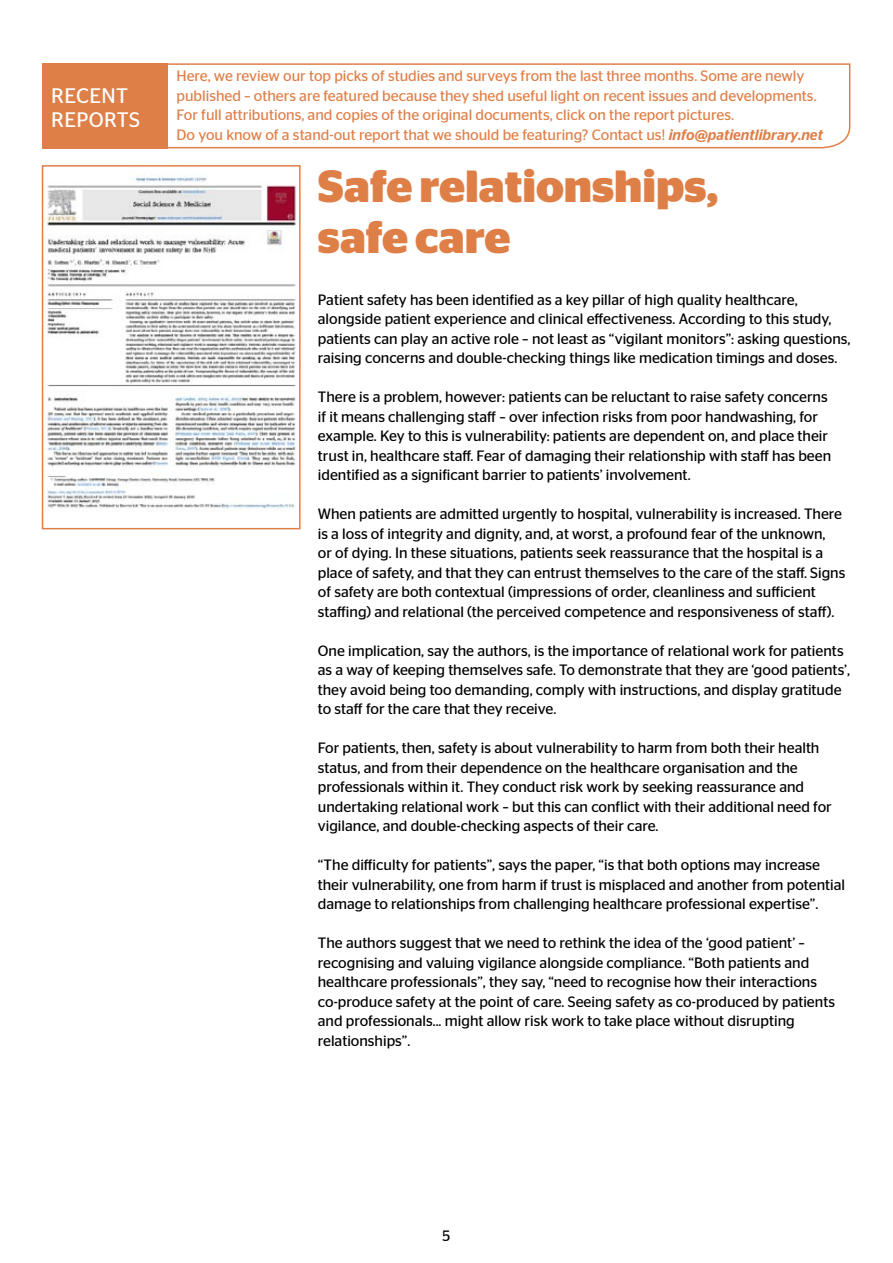
<style>
.page{position:relative;width:893px;height:1263px;background:#fff}
.page>*{position:absolute;margin:0;border:0;box-sizing:border-box;transform-origin:0 0}
.t1{font:700 45px/51px "Stag Sans";color:#df7f48}
.t2{font:21px/24px "Stag Sans";color:#fff}
.t3{font:15px/19.5px "Stag Sans";color:#000}
.t4{font:15px/19.5px "Stag Sans";color:#df7f48}
.s1{font-weight:500;font-style:italic}
</style>
<div class="page">
<svg style="left:127px;top:63px;width:724px;height:86px"></svg>
<div style="left:43px;top:63px;width:125px;height:85px;background:#df7f48"></div>
<img style="left:45px;top:174px;width:252px;height:335px">
<div style="left:42px;top:165px;width:259px;height:364px;border:2px solid #df7f48"></div>
<h2 class="t2" style="left:51px;top:83px;width:27px">Recent reports</h2>
<p class="t4" style="left:176px;top:66px;width:648px">Here, we review our top picks of studies and surveys from the last three months. Some are newly published – others are featured because they shed useful light on recent issues and developments.<br>For full attributions, and copies of the original documents, click on the report pictures.<br>Do you know of a stand-out report that we should be featuring? Contact us! <span class="s1">info@patientlibrary.net</span></p>
<h1 class="t1" style="left:318px;top:161px;width:402px">Safe relationships, safe care</h1>
<p class="t3" style="left:318px;top:289px;width:534px">Patient safety has been identified as a key pillar of high quality healthcare, alongside patient experience and clinical effectiveness. According to this study, patients can play an active role – not least as “vigilant monitors”: asking questions, raising concerns and double-checking things like medication timings and doses.</p>
<p class="t3" style="left:318px;top:387px;width:515px">There is a problem, however: patients can be reluctant to raise safety concerns if it means challenging staff – over infection risks from poor handwashing, for example. Key to this is vulnerability: patients are dependent on, and place their trust in, healthcare staff. Fear of damaging their relationship with staff has been identified as a significant barrier to patients’ involvement.</p>
<p class="t3" style="left:318px;top:504px;width:529px">When patients are admitted urgently to hospital, vulnerability is increased. There is a loss of integrity and dignity, and, at worst, a profound fear of the unknown,<br>or of dying. In these situations, patients seek reassurance that the hospital is a place of safety, and that they can entrust themselves to the care of the staff. Signs of safety are both contextual (impressions of order, cleanliness and sufficient staffing) and relational (the perceived competence and responsiveness of staff).</p>
<p class="t3" style="left:318px;top:640px;width:534px">One implication, say the authors, is the importance of relational work for patients as a way of keeping themselves safe. To demonstrate that they are ‘good patients’, they avoid being too demanding, comply with instructions, and display gratitude to staff for the care that they receive.</p>
<p class="t3" style="left:318px;top:738px;width:516px">For patients, then, safety is about vulnerability to harm from both their health status, and from their dependence on the healthcare organisation and the professionals within it. They conduct risk work by seeking reassurance and undertaking relational work – but this can conflict with their additional need for vigilance, and double-checking aspects of their care.</p>
<p class="t3" style="left:318px;top:855px;width:529px">“The difficulty for patients”, says the paper, “is that both options may increase their vulnerability, one from harm if trust is misplaced and another from potential damage to relationships from challenging healthcare professional expertise”.</p>
<p class="t3" style="left:318px;top:933px;width:519px">The authors suggest that we need to rethink the idea of the ‘good patient’ – recognising and valuing vigilance alongside compliance. “Both patients and healthcare professionals”, they say, “need to recognise how their interactions co-produce safety at the point of care. Seeing safety as co-produced by patients and professionals... might allow risk work to take place without disrupting relationships”.</p>
<p class="t3" style="left:443px;top:1225px;width:9px">5</p>
</div>
